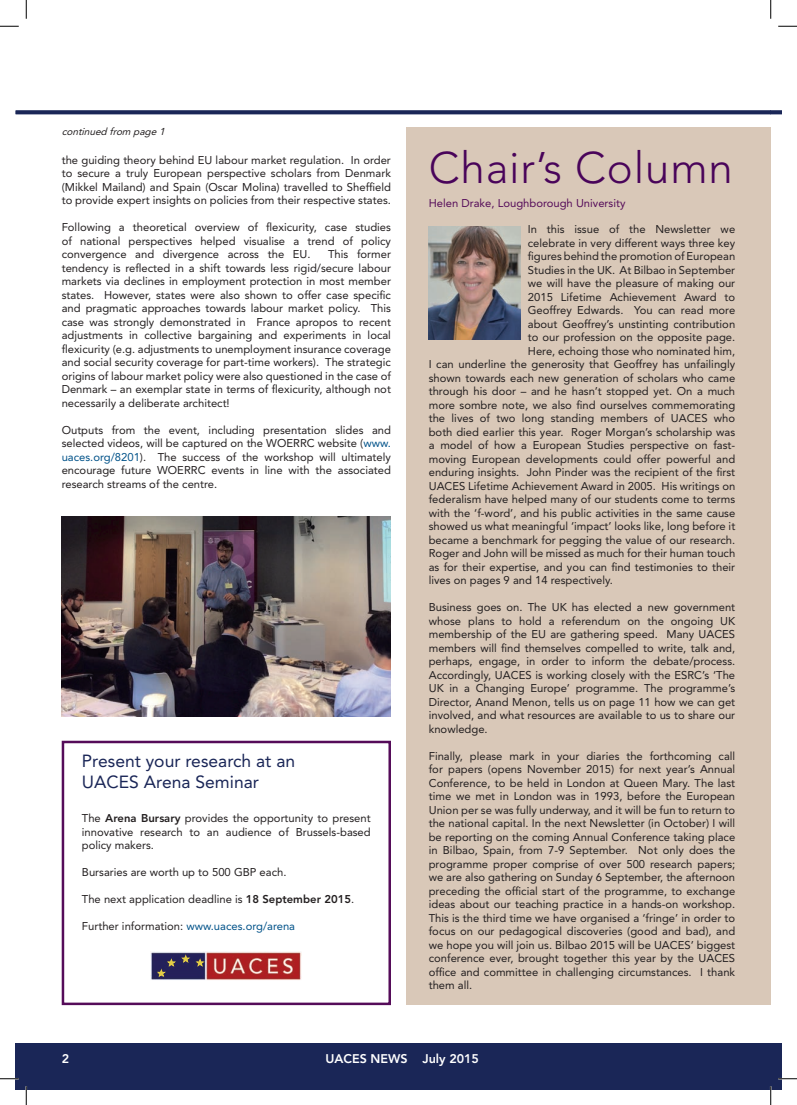
<style>
.page{position:relative;width:797px;height:1105px;background:#fff}
.page>*{position:absolute;margin:0;border:0;box-sizing:border-box;transform-origin:0 0}
.t1{font:300 43.75px "Avenir LT Std";letter-spacing:.02em;color:#49045a}
.t2{font:17.5px/21px "Avenir LT Std";color:#1a2657}
.t3{font:800 12.5px "Avenir LT Std";color:#fff}
.t4{font:11.25px/13.5px "Avenir LT Std";color:#231f20;text-align:justify}
.t5{font:11.25px "Avenir LT Std";color:#550c59}
.t6{font:italic 10px "Avenir LT Std";color:#231f20}
.s1{color:#005289}
.s2{font-weight:800}
</style>
<div class="page">
<div style="left:16px;top:1043px;width:754px;height:46px;background:#1a2657"></div>
<div style="left:770px;top:1043px;width:11px;height:46px;background:#1a2657"></div>
<div style="left:406px;top:128px;width:364px;height:877px;background:#d9c8b8"></div>
<svg style="left:16px;top:110px;width:765px;height:4px;background:#26315f"></svg>
<img style="left:62px;top:517px;width:329px;height:199px">
<img style="left:429px;top:227px;width:92px;height:112px">
<div style="left:62px;top:741px;width:329px;height:264px;border:2px solid #550c59"></div>
<img style="left:151px;top:951px;width:151px;height:29px">
<svg style="left:196px;top:959px;width:8px;height:8px"></svg>
<svg style="left:157px;top:955px;width:33px;height:22px"></svg>
<svg style="left:0;top:25px;width:19px;height:2px"></svg>
<svg style="left:778px;top:25px;width:19px;height:2px"></svg>
<svg style="left:0;top:1078px;width:19px;height:1px"></svg>
<svg style="left:778px;top:1078px;width:19px;height:1px"></svg>
<svg style="left:25px;top:0;width:2px;height:19px"></svg>
<svg style="left:25px;top:1086px;width:2px;height:19px"></svg>
<svg style="left:770px;top:0;width:1px;height:19px"></svg>
<svg style="left:770px;top:1086px;width:1px;height:19px"></svg>
<p class="t6" style="left:62px;top:126px;width:107px">continued from page 1</p>
<p class="t4" style="left:62px;top:153px;width:331px">the guiding theory behind EU labour market regulation. In order to secure a truly European perspective scholars from Denmark (Mikkel Mailand) and Spain (Oscar Molina) travelled to Sheffield to provide expert insights on policies from their respective states.</p>
<p class="t4" style="left:62px;top:221px;width:331px">Following a theoretical overview of flexicurity, case studies of national perspectives helped visualise a trend of policy convergence and divergence across the EU.</p>
<p class="t4" style="left:62px;top:248px;width:331px;text-indent:266px">This former tendency is reflected in a shift towards less rigid/secure labour markets via declines in employment protection in most member states. However, states were also shown to offer case specific and pragmatic approaches towards labour market policy. This case was strongly demonstrated in France apropos to recent adjustments in collective bargaining and experiments in local flexicurity (e.g. adjustments to unemployment insurance coverage and social security coverage for part-time workers). The strategic origins of labour market policy were also questioned in the case of Denmark – an exemplar state in terms of flexicurity, although not necessarily a deliberate architect!</p>
<p class="t4" style="left:62px;top:423px;width:331px">Outputs from the event, including presentation slides and selected videos, will be captured on the WOERRC website (<span class="s1">www. uaces.org/8201</span>). The success of the workshop will ultimately encourage future WOERRC events in line with the associated research streams of the centre.</p>
<h2 class="t2" style="left:82px;top:751px;width:215px">Present your research at an<br>UACES Arena Seminar</h2>
<p class="t4" style="left:82px;top:812px;width:290px">The <span class="s2">Arena Bursary</span> provides the opportunity to present innovative research to an audience of Brussels-based policy makers.</p>
<p class="t4" style="left:82px;top:866px;width:206px">Bursaries are worth up to 500 GBP each.</p>
<p class="t4" style="left:82px;top:893px;width:274px">The next application deadline is <span class="s2">18 September 2015</span>.</p>
<p class="t4" style="left:82px;top:920px;width:215px">Further information: <span class="s1">www.uaces.org/arena</span></p>
<h1 class="t1" style="left:429px;top:142px;width:306px">Chair’s Column</h1>
<p class="t5" style="left:429px;top:196px;width:198px">Helen Drake, Loughborough University</p>
<p class="t4" style="left:528px;top:223px;width:209px">In this issue of the Newsletter we</p>
<p class="t4" style="left:528px;top:236px;width:209px">celebrate in very different ways three key</p>
<p class="t4" style="left:528px;top:250px;width:209px">figures behind the promotion of European</p>
<p class="t4" style="left:528px;top:263px;width:209px">Studies in the UK. At Bilbao in September</p>
<p class="t4" style="left:528px;top:277px;width:209px">we will have the pleasure of making our</p>
<p class="t4" style="left:528px;top:290px;width:209px">2015 Lifetime Achievement Award to</p>
<p class="t4" style="left:528px;top:304px;width:209px">Geoffrey Edwards. You can read more</p>
<p class="t4" style="left:528px;top:317px;width:209px">about Geoffrey’s unstinting contribution</p>
<p class="t4" style="left:528px;top:331px;width:209px">to our profession on the opposite page.</p>
<p class="t4" style="left:528px;top:344px;width:209px">Here, echoing those who nominated him,</p>
<p class="t4" style="left:429px;top:358px;width:308px">I can underline the generosity that Geoffrey has unfailingly</p>
<p class="t4" style="left:429px;top:371px;width:308px">shown towards each new generation of scholars who came</p>
<p class="t4" style="left:429px;top:385px;width:308px">through his door – and he hasn’t stopped yet. On a much</p>
<p class="t4" style="left:429px;top:398px;width:308px">more sombre note, we also find ourselves commemorating</p>
<p class="t4" style="left:429px;top:412px;width:308px">the lives of two long standing members of UACES who</p>
<p class="t4" style="left:429px;top:425px;width:308px">both died earlier this year. Roger Morgan’s scholarship was</p>
<p class="t4" style="left:429px;top:439px;width:308px">a model of how a European Studies perspective on fast-</p>
<p class="t4" style="left:429px;top:452px;width:308px">moving European developments could offer powerful and</p>
<p class="t4" style="left:429px;top:466px;width:308px">enduring insights. John Pinder was the recipient of the first</p>
<p class="t4" style="left:429px;top:479px;width:308px">UACES Lifetime Achievement Award in 2005. His writings on</p>
<p class="t4" style="left:429px;top:493px;width:308px">federalism have helped many of our students come to terms</p>
<p class="t4" style="left:429px;top:506px;width:308px">with the ‘f-word’, and his public activities in the same cause</p>
<p class="t4" style="left:429px;top:520px;width:308px">showed us what meaningful ‘impact’ looks like, long before it</p>
<p class="t4" style="left:429px;top:533px;width:308px">became a benchmark for pegging the value of our research.</p>
<p class="t4" style="left:429px;top:547px;width:308px">Roger and John will be missed as much for their human touch</p>
<p class="t4" style="left:429px;top:560px;width:308px">as for their expertise, and you can find testimonies to their</p>
<p class="t4" style="left:429px;top:574px;width:186px">lives on pages 9 and 14 respectively.</p>
<p class="t4" style="left:429px;top:601px;width:308px">Business goes on. The UK has elected a new government whose plans to hold a referendum on the ongoing UK membership of the EU are gathering speed. Many UACES members will find themselves compelled to write, talk and, perhaps, engage, in order to inform the debate/process.<br>Accordingly, UACES is working closely with the ESRC’s ‘The UK in a Changing Europe’ programme. The programme’s Director, Anand Menon, tells us on page 11 how we can get involved, and what resources are available to us to share our knowledge.</p>
<p class="t4" style="left:429px;top:749px;width:308px">Finally, please mark in your diaries the forthcoming call for papers (opens November 2015) for next year’s Annual Conference, to be held in London at Queen Mary. The last time we met in London was in 1993, before the European Union per se was fully underway, and it will be fun to return to the national capital. In the next Newsletter (in October) I will be reporting on the coming Annual Conference taking place in Bilbao, Spain, from 7-9 September. Not only does the programme proper comprise of over 500 research papers; we are also gathering on Sunday 6 September, the afternoon preceding the official start of the programme, to exchange ideas about our teaching practice in a hands-on workshop.<br>This is the third time we have organised a ‘fringe’ in order to focus on our pedagogical discoveries (good and bad), and we hope you will join us. Bilbao 2015 will be UACES’ biggest conference ever, brought together this year by the UACES office and committee in challenging circumstances. I thank them all.</p>
<p class="t3" style="left:62px;top:1051px;width:9px">2</p>
<p class="t3" style="left:325px;top:1051px;width:155px">UACES NEWS July 2015</p>
</div>
